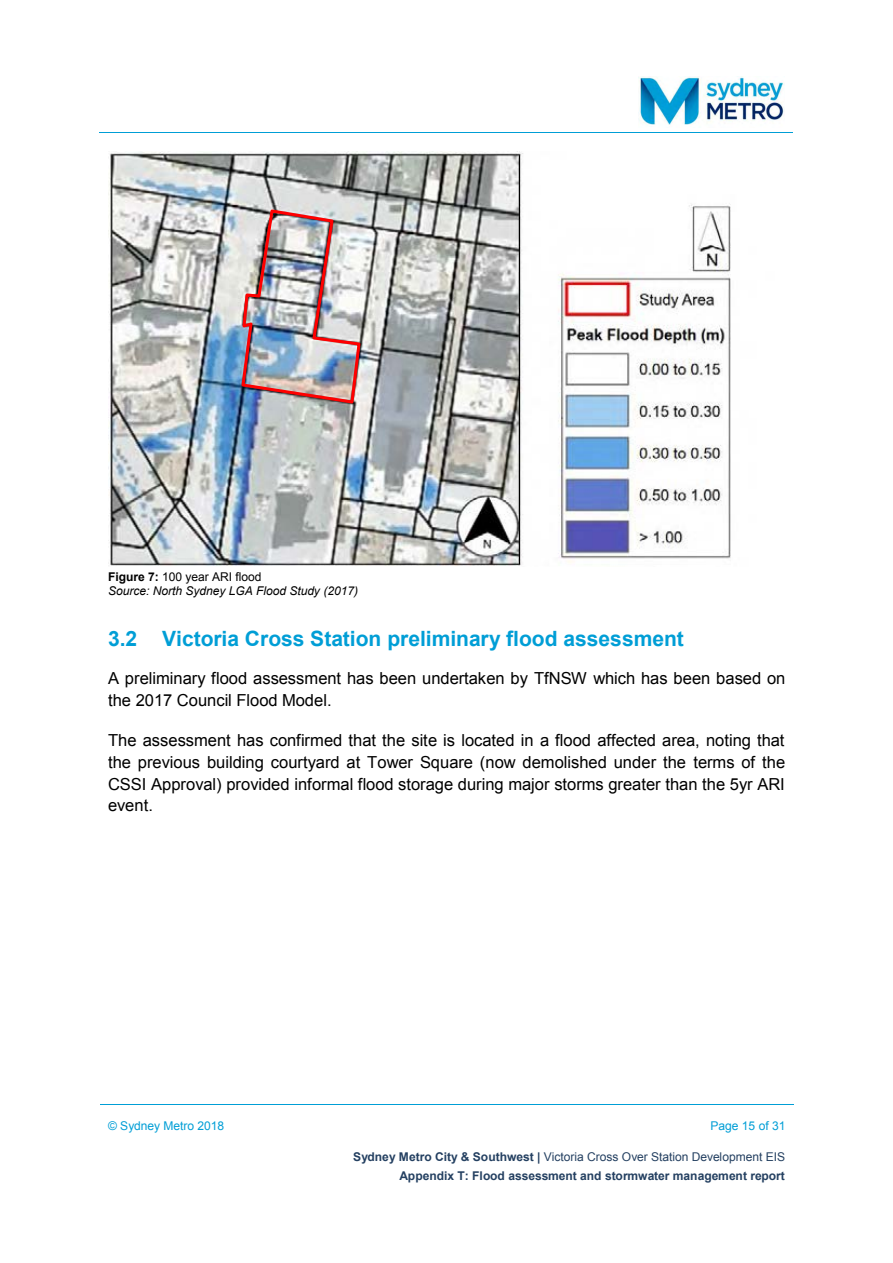
<style>
.page{position:relative;width:893px;height:1263px;background:#fff}
.page>*{position:absolute;margin:0;border:0;box-sizing:border-box;transform-origin:0 0}
.t1{font:700 21px "Arial";color:#009ed6}
.t2{font:16.5px/21.9px "Arial";color:#000}
.t3{font:700 12px/18.3px "Arial";color:#244061;text-align:right}
.t4{font:italic 12px "Arial";letter-spacing:-.005em;color:#000}
.t5{font:12px "Arial";letter-spacing:-.005em;color:#009ed6}
.t6{font:12px "Arial";letter-spacing:-.005em;color:#000}
.s1{font-weight:700}
.s2{font-weight:400}
</style>
<div class="page">
<hr style="left:100px;top:1105px;width:146px;height:1px;background:#009ed6">
<hr style="left:247px;top:1105px;width:393px;height:1px;background:#009ed6">
<hr style="left:640px;top:1105px;width:153px;height:1px;background:#009ed6">
<hr style="left:100px;top:132px;width:529px;height:1px;background:#009ed6">
<hr style="left:629px;top:132px;width:164px;height:1px;background:#009ed6">
<img style="left:638px;top:77px;width:146px;height:48px">
<img style="left:108px;top:151px;width:623px;height:415px">
<img style="left:240px;top:208px;width:122px;height:197px">
<p class="t6" style="left:108px;top:569px;width:155px"><span class="s1">Figure 7:</span> 100 year ARI flood</p>
<p class="t4" style="left:108px;top:583px;width:252px">Source: North Sydney LGA Flood Study (2017)</p>
<p class="t1" style="left:108px;top:625px;width:577px">3.2 Victoria Cross Station preliminary flood assessment</p>
<p class="t2" style="left:108px;top:668px;width:679px">A preliminary flood assessment has been undertaken by TfNSW which has been based on the 2017 Council Flood Model.</p>
<p class="t2" style="left:108px;top:729px;width:679px;text-align:justify">The assessment has confirmed that the site is located in a flood affected area, noting that the previous building courtyard at Tower Square (now demolished under the terms of the CSSI Approval) provided informal flood storage during major storms greater than the 5yr ARI event.</p>
<p class="t5" style="left:108px;top:1118px;width:118px">© Sydney Metro 2018</p>
<p class="t5" style="left:710px;top:1118px;width:76px">Page 15 of 31</p>
<p class="t3" style="left:353px;top:1148px;width:434px">Sydney Metro City &amp; Southwest | <span class="s2">Victoria Cross Over Station Development EIS<br></span>Appendix T: Flood assessment and stormwater management report</p>
</div>
